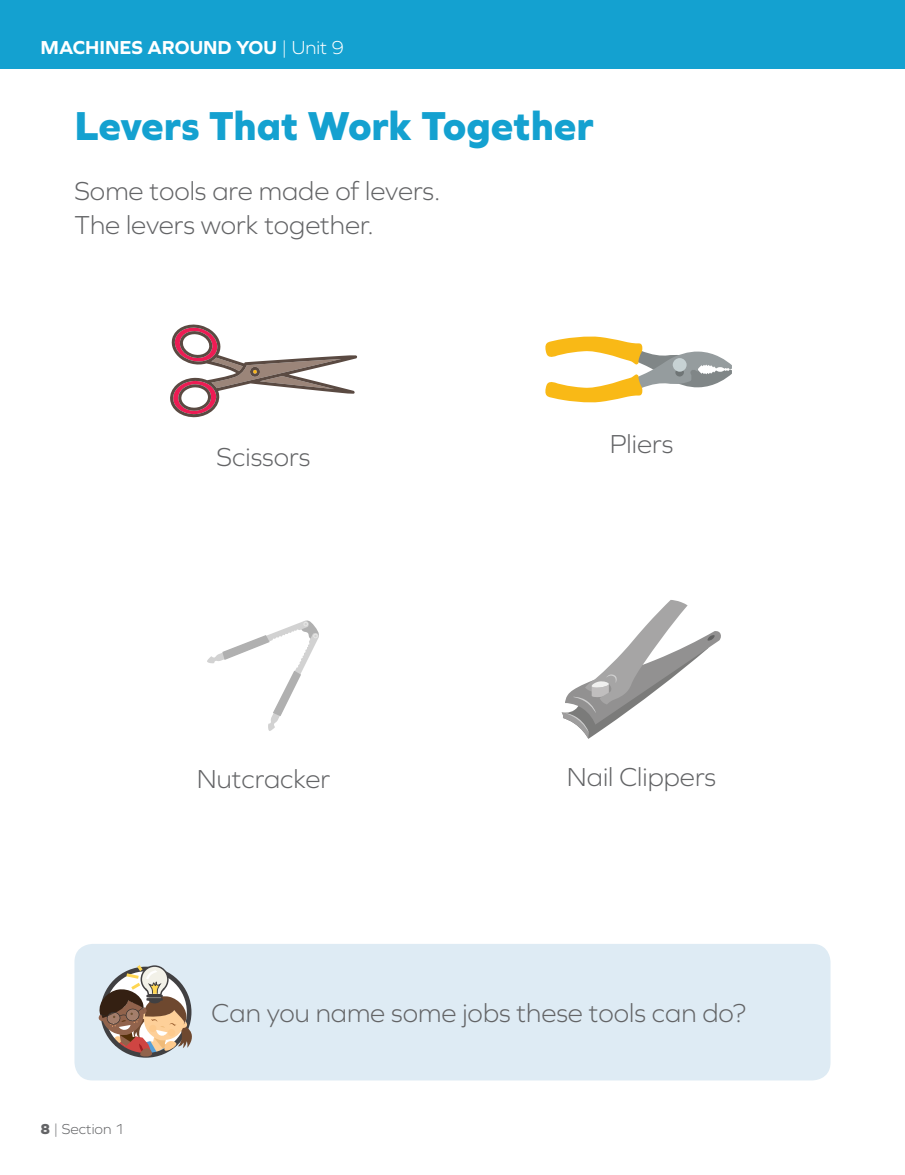
<style>
.page{position:relative;width:905px;height:1175px;background:#fff}
.page>*{position:absolute;margin:0;border:0;box-sizing:border-box;transform-origin:0 0}
.t1{font:800 42px "Graphie";letter-spacing:-.005em;color:#14a1d0}
.t2{font:300 27px/34.5px "Graphie";color:#636466}
.t3{font:700 19.5px "Graphie";color:#fff}
.t4{font:300 15px "Graphie";color:#636466}
.s1{font-weight:300}
.s2{font-weight:800}
</style>
<div class="page">
<svg style="left:170px;top:324px;width:187px;height:93px"></svg>
<svg style="left:545px;top:336px;width:187px;height:67px"></svg>
<svg style="left:207px;top:620px;width:112px;height:111px"></svg>
<svg style="left:561px;top:600px;width:160px;height:138px"></svg>
<div style="left:74px;top:944px;width:756px;height:136px;background:#deebf4;border-radius:18px"></div>
<svg style="left:98px;top:965px;width:94px;height:93px"></svg>
<div style="left:0;top:0;width:904px;height:68px;background:#14a1d0"></div>
<p class="t3" style="left:40px;top:36px;width:305px">MACHINES AROUND YOU <span class="s1">| Unit 9</span></p>
<h1 class="t1" style="left:74px;top:101px;width:520px">Levers That Work Together</h1>
<p class="t2" style="left:74px;top:173px;width:367px">Some tools are made of levers.<br>The levers work together.</p>
<p class="t2" style="left:217px;top:439px;width:95px">Scissors</p>
<p class="t2" style="left:609px;top:426px;width:65px">Pliers</p>
<p class="t2" style="left:197px;top:761px;width:135px">Nutcracker</p>
<p class="t2" style="left:567px;top:759px;width:151px">Nail Clippers</p>
<p class="t4" style="left:40px;top:1120px;width:85px"><span class="s2">8</span> | Section 1</p>
<p class="t2" style="left:212px;top:995px;width:536px">Can you name some jobs these tools can do?</p>
</div>
